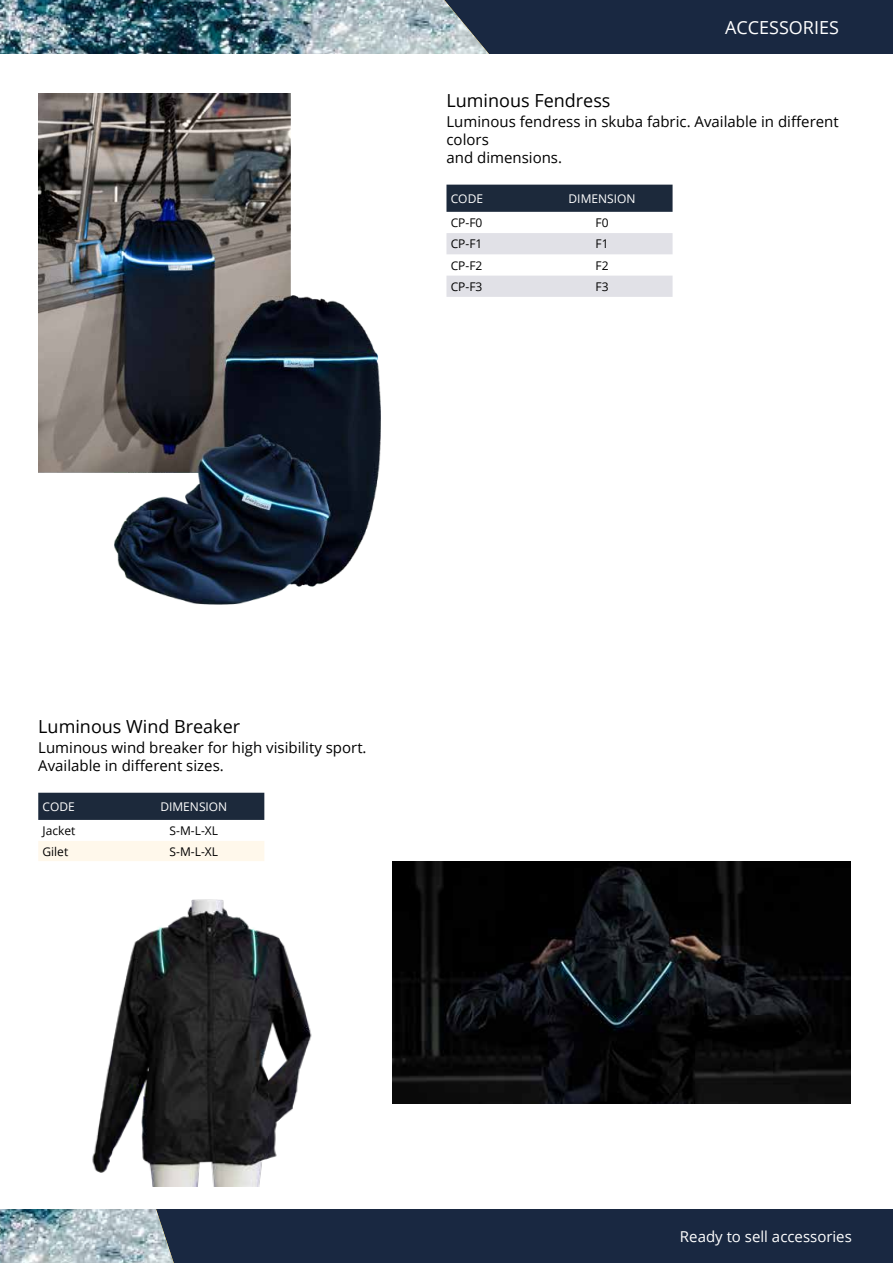
<style>
.page{position:relative;width:893px;height:1263px;background:#fff}
.page>*{position:absolute;margin:0;border:0;box-sizing:border-box;transform-origin:0 0}
.t1{font:18px "Open Sans";color:#000}
.t2{font:18px "Open Sans";color:#fff}
.t3{font:15px/18px "Open Sans";color:#000}
.t4{font:15px "Open Sans";color:#fff}
.t5{font:12px "Open Sans";color:#000}
.t6{font:12px "Open Sans";color:#fff}
</style>
<div class="page">
<div style="left:0;top:0;width:893px;height:54px;background:#192841"></div>
<img style="left:0;top:0;width:489px;height:54px">
<div style="left:181px;top:1209px;width:712px;height:54px;background:#192841"></div>
<img style="left:0;top:1209px;width:181px;height:54px">
<img style="left:38px;top:94px;width:343px;height:511px">
<div style="left:446px;top:185px;width:227px;height:27px;background:#1c293b"></div>
<div style="left:446px;top:233px;width:227px;height:21px;background:#e1e1e7"></div>
<div style="left:446px;top:276px;width:227px;height:21px;background:#e1e1e7"></div>
<div style="left:38px;top:793px;width:226px;height:27px;background:#1c293b"></div>
<div style="left:38px;top:841px;width:226px;height:20px;background:#fff8eb"></div>
<img style="left:409px;top:861px;width:441px;height:242px">
<img style="left:92px;top:861px;width:317px;height:325px">
<p class="t1" style="left:446px;top:88px;width:166px">Luminous Fendress</p>
<p class="t2" style="left:725px;top:15px;width:115px">ACCESSORIES</p>
<p class="t3" style="left:446px;top:113px;width:394px">Luminous fendress in skuba fabric. Available in different colors<br>and dimensions.</p>
<p class="t6" style="left:451px;top:190px;width:34px">CODE</p>
<p class="t6" style="left:569px;top:190px;width:68px">DIMENSION</p>
<p class="t5" style="left:451px;top:214px;width:33px">CP-F0</p>
<p class="t5" style="left:595px;top:214px;width:15px">F0</p>
<p class="t5" style="left:451px;top:236px;width:33px">CP-F1</p>
<p class="t5" style="left:595px;top:236px;width:15px">F1</p>
<p class="t5" style="left:451px;top:257px;width:33px">CP-F2</p>
<p class="t5" style="left:595px;top:257px;width:15px">F2</p>
<p class="t5" style="left:451px;top:278px;width:33px">CP-F3</p>
<p class="t5" style="left:595px;top:278px;width:15px">F3</p>
<p class="t1" style="left:38px;top:714px;width:203px">Luminous Wind Breaker</p>
<p class="t3" style="left:38px;top:739px;width:330px">Luminous wind breaker for high visibility sport.<br>Available in different sizes.</p>
<p class="t6" style="left:43px;top:798px;width:34px">CODE</p>
<p class="t6" style="left:160px;top:798px;width:68px">DIMENSION</p>
<p class="t5" style="left:43px;top:822px;width:34px">Jacket</p>
<p class="t5" style="left:170px;top:822px;width:50px">S-M-L-XL</p>
<p class="t5" style="left:43px;top:843px;width:27px">Gilet</p>
<p class="t5" style="left:170px;top:843px;width:50px">S-M-L-XL</p>
<p class="t4" style="left:680px;top:1226px;width:173px">Ready to sell accessories</p>
</div>
